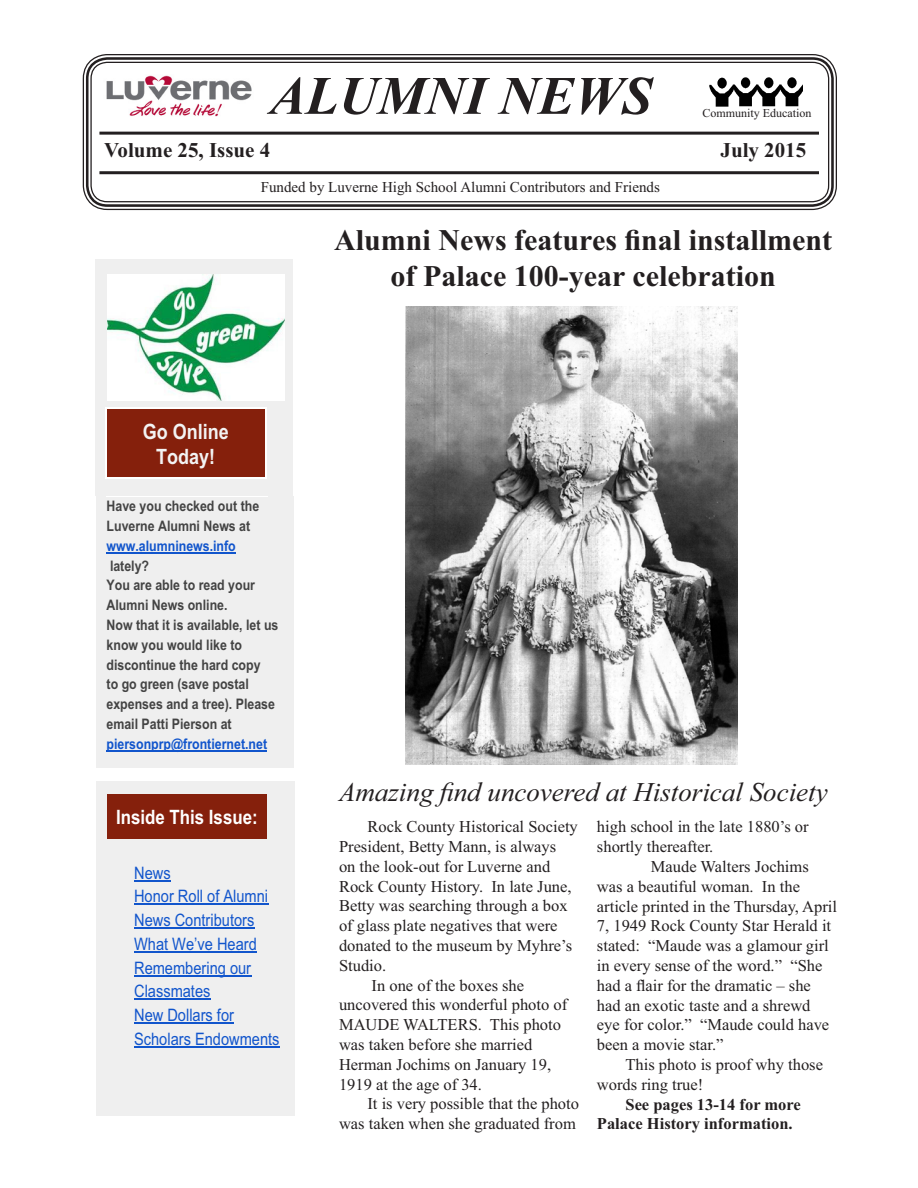
<style>
.page{position:relative;width:918px;height:1188px;background:#fff}
.page>*{position:absolute;margin:0;border:0;box-sizing:border-box;transform-origin:0 0}
.t1{font:italic 700 54px "Times New Roman";color:#231f20}
.t2{font:700 30px/36px "Times New Roman";color:#231f20;text-align:center}
.t3{font:italic 27px "Times New Roman";color:#231f20}
.t4{font:700 21.15px/25px "Arial";color:#f3f3f3;text-align:center;scale:.85 1}
.t5{font:700 21px "Times New Roman";color:#231f20}
.t6{font:700 19.8px "Arial";color:#fff;scale:.85 1}
.t7{font:17.1px/23.7px "Arial";color:#15c;scale:.85 1}
.t8{font:16.5px "Times New Roman";color:#231f20}
.t9{font:700 16.5px "Times New Roman";color:#231f20}
.t10{font:15px "Times New Roman";color:#231f20}
.t11{font:700 14.55px/19.8px "Arial";color:#434343;scale:.85 1}
.t12{font:12px "Times New Roman";color:#231f20}
.s1{color:#15c}
</style>
<div class="page">
<div style="left:93px;top:481px;width:200px;height:50px;background:#efefef"></div>
<hr style="left:93px;top:481px;width:1px;height:50px;background:#fff">
<div style="left:93px;top:257px;width:200px;height:223px;background:#efefef"></div>
<hr style="left:93px;top:257px;width:202px;height:1px;background:#fff">
<hr style="left:93px;top:257px;width:1px;height:223px;background:#fff">
<img style="left:108px;top:274px;width:176px;height:127px">
<div style="left:106px;top:408px;width:159px;height:70px;background:#85200c"></div>
<hr style="left:106px;top:408px;width:160px;height:1px;background:#fff">
<hr style="left:106px;top:478px;width:160px;height:1px;background:#fff">
<hr style="left:106px;top:408px;width:1px;height:71px;background:#fff">
<hr style="left:265px;top:408px;width:1px;height:71px;background:#fff">
<div style="left:94px;top:496px;width:200px;height:271px;background:#efefef"></div>
<hr style="left:94px;top:496px;width:1px;height:271px;background:#fff">
<hr style="left:107px;top:496px;width:160px;height:1px;background:#fff">
<hr style="left:107px;top:552px;width:129px;height:1px;background:#15c">
<hr style="left:107px;top:750px;width:160px;height:1px;background:#15c">
<div style="left:95px;top:782px;width:200px;height:334px;background:#efefef"></div>
<hr style="left:95px;top:782px;width:1px;height:336px;background:#fff">
<div style="left:107px;top:794px;width:159px;height:44px;background:#85200c"></div>
<hr style="left:107px;top:838px;width:160px;height:1px;background:#85200c">
<hr style="left:266px;top:794px;width:1px;height:45px;background:#85200c">
<hr style="left:134px;top:880px;width:37px;height:1px;background:#15c">
<hr style="left:134px;top:904px;width:134px;height:1px;background:#15c">
<hr style="left:134px;top:927px;width:120px;height:2px;background:#15c">
<hr style="left:134px;top:951px;width:123px;height:2px;background:#15c">
<hr style="left:134px;top:975px;width:117px;height:1px;background:#15c">
<hr style="left:134px;top:999px;width:77px;height:1px;background:#15c">
<hr style="left:134px;top:1023px;width:100px;height:1px;background:#15c">
<hr style="left:134px;top:1046px;width:146px;height:2px;background:#15c">
<div style="left:83px;top:54px;width:754px;height:156px;border:1px solid #231f20;border-radius:24px"></div>
<div style="left:86px;top:57px;width:748px;height:150px;border:3px solid #231f20;border-radius:20px"></div>
<div style="left:90px;top:62px;width:739px;height:140px;border:1px solid #231f20;border-radius:16px"></div>
<hr style="left:99px;top:171px;width:720px;height:3px;background:#231f20">
<hr style="left:99px;top:132px;width:720px;height:3px;background:#231f20">
<img style="left:709px;top:77px;width:93px;height:30px">
<img style="left:106px;top:75px;width:146px;height:42px">
<img style="left:405px;top:306px;width:333px;height:458px">
<p class="t1" style="left:270px;top:65px;width:384px">ALUMNI NEWS</p>
<p class="t5" style="left:104px;top:138px;width:168px">Volume 25, Issue 4</p>
<p class="t5" style="left:721px;top:138px;width:87px">July 2015</p>
<p class="t10" style="left:261px;top:181px;width:401px">Funded by Luverne High School Alumni Contributor s and Friends</p>
<p class="t12" style="left:702px;top:109px;width:111px">Community Education</p>
<p class="t4" style="left:143px;top:421px;width:103px">Go Online<br>Today!</p>
<p class="t11" style="left:107px;top:498px;width:204px">Have you checked out the<br>Luverne Alumni News at <span class="s1">www.alumninews.info </span>lately?<br>You are able to read your<br>Alumni News online.<br>Now that it is available, let us know you would like to discontinue the hard copy<br>to go green (save postal expenses and a tree). Please email Patti Pierson at <span class="s1">piersonprp@frontiernet.net</span></p>
<p class="t6" style="left:116px;top:810px;width:168px">Inside This Issue:</p>
<p class="t7" style="left:134px;top:862px;width:173px">News<br>Honor Roll of Alumni<br>News Contributors<br>What We’ve Heard<br>Remembering our<br>Classmates<br>New Dollars for<br>Scholars Endowments</p>
<p class="t2" style="left:334px;top:221px;width:499px">Alumni News features final installment of Palace 100-year celebration</p>
<p class="t3" style="left:339px;top:782px;width:490px">Amazing find uncovered at Historical Society</p>
<p class="t8" style="left:368px;top:821px;width:212px">Rock County Historical Society</p>
<p class="t8" style="left:339px;top:841px;width:219px">President, Betty Mann, is always</p>
<p class="t8" style="left:339px;top:860px;width:213px">on the look-out for Luverne and</p>
<p class="t8" style="left:339px;top:880px;width:234px">Rock County History. In late June,</p>
<p class="t8" style="left:339px;top:900px;width:230px">Betty was searching through a box</p>
<p class="t8" style="left:339px;top:920px;width:220px">of glass plate negatives that were</p>
<p class="t8" style="left:339px;top:940px;width:235px">donated to the museum by Myhre’s</p>
<p class="t8" style="left:339px;top:959px;width:49px">Studio.</p>
<p class="t8" style="left:372px;top:979px;width:154px">In one of the boxes she</p>
<p class="t8" style="left:339px;top:999px;width:230px">uncovered this wonderful photo of</p>
<p class="t8" style="left:339px;top:1019px;width:224px">MAUDE WALTERS. This photo</p>
<p class="t8" style="left:339px;top:1039px;width:195px">was taken before she married</p>
<p class="t8" style="left:339px;top:1058px;width:214px">Herman Jochims on January 19,</p>
<p class="t8" style="left:339px;top:1078px;width:144px">1919 at the age of 34.</p>
<p class="t8" style="left:368px;top:1098px;width:213px">It is very possible that the photo</p>
<p class="t8" style="left:339px;top:1118px;width:238px">was taken when she graduated from</p>
<p class="t8" style="left:597px;top:821px;width:213px">high school in the late 1880’s or</p>
<p class="t8" style="left:597px;top:841px;width:118px">shortly thereafter.</p>
<p class="t8" style="left:651px;top:861px;width:159px">Maude Walters Jochims</p>
<p class="t8" style="left:597px;top:880px;width:204px">was a beautiful woman. In the</p>
<p class="t8" style="left:597px;top:900px;width:242px">article printed in the Thursday, April</p>
<p class="t8" style="left:597px;top:920px;width:236px">7, 1949 Rock County Star Herald it</p>
<p class="t8" style="left:597px;top:940px;width:233px">stated: “Maude was a glamour girl</p>
<p class="t8" style="left:597px;top:960px;width:227px">in every sense of the word.” “She</p>
<p class="t8" style="left:597px;top:979px;width:215px">had a flair for the dramatic – she</p>
<p class="t8" style="left:597px;top:999px;width:215px">had an exotic taste and a shrewd</p>
<p class="t8" style="left:597px;top:1019px;width:234px">eye for color.” “Maude could have</p>
<p class="t8" style="left:597px;top:1039px;width:128px">been a movie star.”</p>
<p class="t8" style="left:625px;top:1059px;width:199px">This photo is proof why those</p>
<p class="t8" style="left:597px;top:1078px;width:108px">words ring true!</p>
<p class="t9" style="left:625px;top:1094px;width:177px">See pages 13-14 for more</p>
<p class="t9" style="left:597px;top:1114px;width:197px">Palace History information.</p>
</div>
